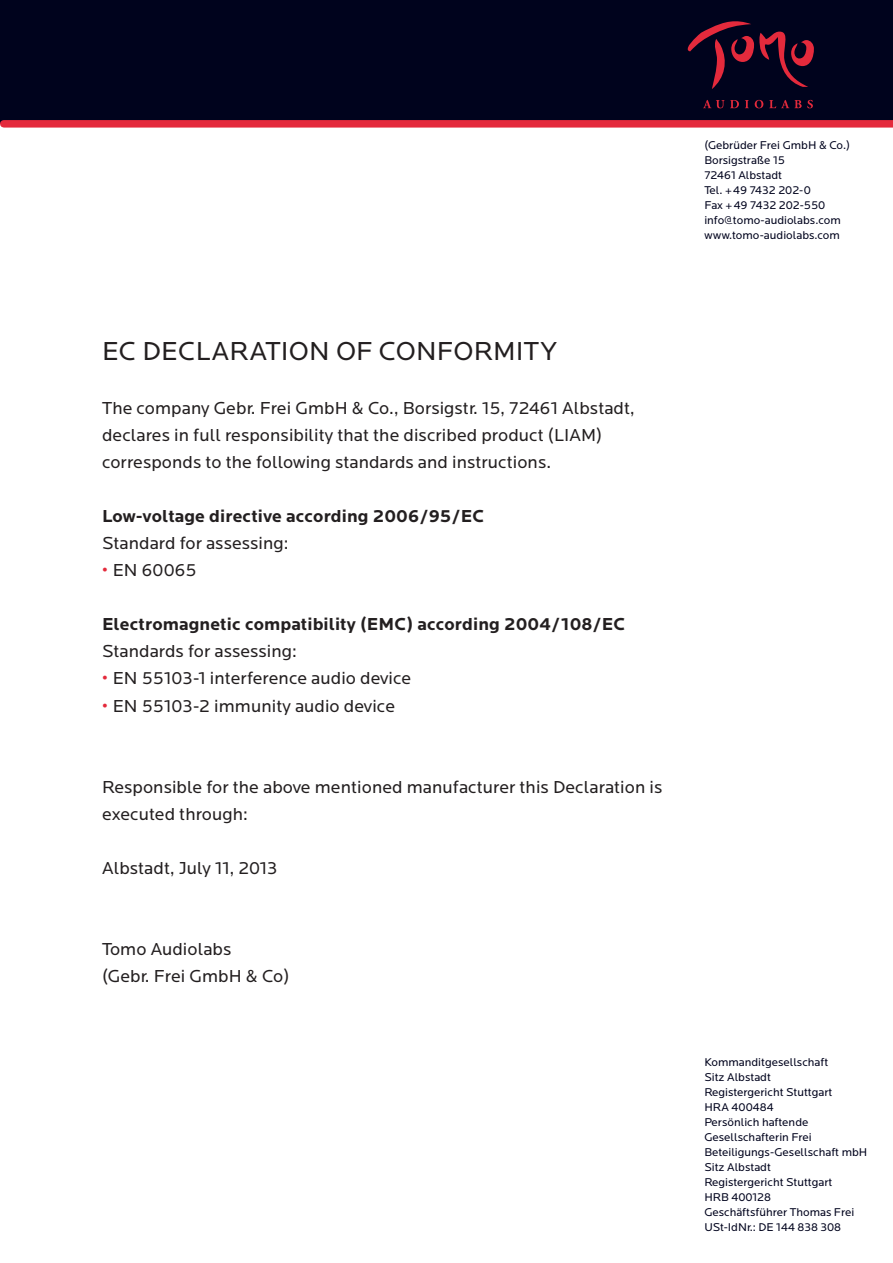
<style>
.page{position:relative;width:893px;height:1263px;background:#fff}
.page>*{position:absolute;margin:0;border:0;box-sizing:border-box;transform-origin:0 0}
.t1{font:27px "Locator";color:#231f20}
.t2{font:18px/27px "Locator";letter-spacing:.005em;color:#231f20}
.t3{font:700 18px "Locator";letter-spacing:.005em;color:#231f20}
.t4{font:11.7px/15px "Locator";color:#00031d}
.s1{color:#e42a3c}
</style>
<div class="page">
<div style="left:0;top:0;width:893px;height:124px;background:#00031d"></div>
<div style="left:4px;top:120px;width:889px;height:8px;background:#e42a3c"></div>
<svg style="left:688px;top:21px;width:126px;height:68px"></svg>
<svg style="left:703px;top:100px;width:36px;height:8px"></svg>
<svg style="left:745px;top:100px;width:4px;height:8px"></svg>
<svg style="left:755px;top:100px;width:8px;height:8px"></svg>
<svg style="left:769px;top:100px;width:44px;height:8px"></svg>
<h1 class="t1" style="left:102px;top:337px;width:58px">EC declaratio</h1>
<h1 class="t1" style="left:309px;top:337px;width:146px">n of conformity</h1>
<p class="t2" style="left:102px;top:395px;width:534px">The company Gebr. Frei GmbH &amp; Co., Borsigstr. 15, 72461 Albstadt, declares in full responsibility that the discribed product (LIAM) corresponds to the following standards and instructions.</p>
<p class="t3" style="left:102px;top:506px;width:384px">Low-voltage directive according 2006/95/EC</p>
<p class="t2" style="left:102px;top:530px;width:188px">Standard for assessing:</p>
<p class="t2" style="left:102px;top:557px;width:96px"><span class="s1">•</span> EN 60065</p>
<p class="t3" style="left:102px;top:614px;width:525px">Electromagnetic compatibility (EMC) according 2004/108/EC</p>
<p class="t2" style="left:102px;top:638px;width:196px">Standards for assessing:</p>
<p class="t2" style="left:102px;top:665px;width:311px"><span class="s1">•</span> EN 55103-1 interference audio device</p>
<p class="t2" style="left:102px;top:692px;width:294px"><span class="s1">•</span> EN 55103-2 immunity audio device</p>
<p class="t2" style="left:102px;top:773px;width:562px">Responsible for the above mentioned manufacturer this Declaration is executed through:</p>
<p class="t2" style="left:102px;top:854px;width:177px">Albstadt, July 11, 2013</p>
<p class="t2" style="left:102px;top:935px;width:189px">Tomo Audiolabs<br>(Gebr. Frei GmbH &amp; Co)</p>
<p class="t4" style="left:704px;top:138px;width:147px">(Gebrüder Frei GmbH &amp; Co.)<br>Borsigstraße 15<br>72461 Albstadt<br>Tel. +49 7432 202-0<br>Fax +49 7432 202-550 info@tomo-audiolabs.com www.tomo-audiolabs.com</p>
<p class="t4" style="left:704px;top:1055px;width:165px">Kommanditgesellschaft<br>Sitz Albstadt<br>Registergericht Stuttgart<br>HRA 400484<br>Persönlich haftende<br>Gesellschafterin Frei<br>Beteiligungs-Gesellschaft mbH<br>Sitz Albstadt<br>Registergericht Stuttgart<br>HRB 400128<br>Geschäftsführer Thomas Frei<br>USt-IdN r.: DE 144 838 308</p>
</div>
